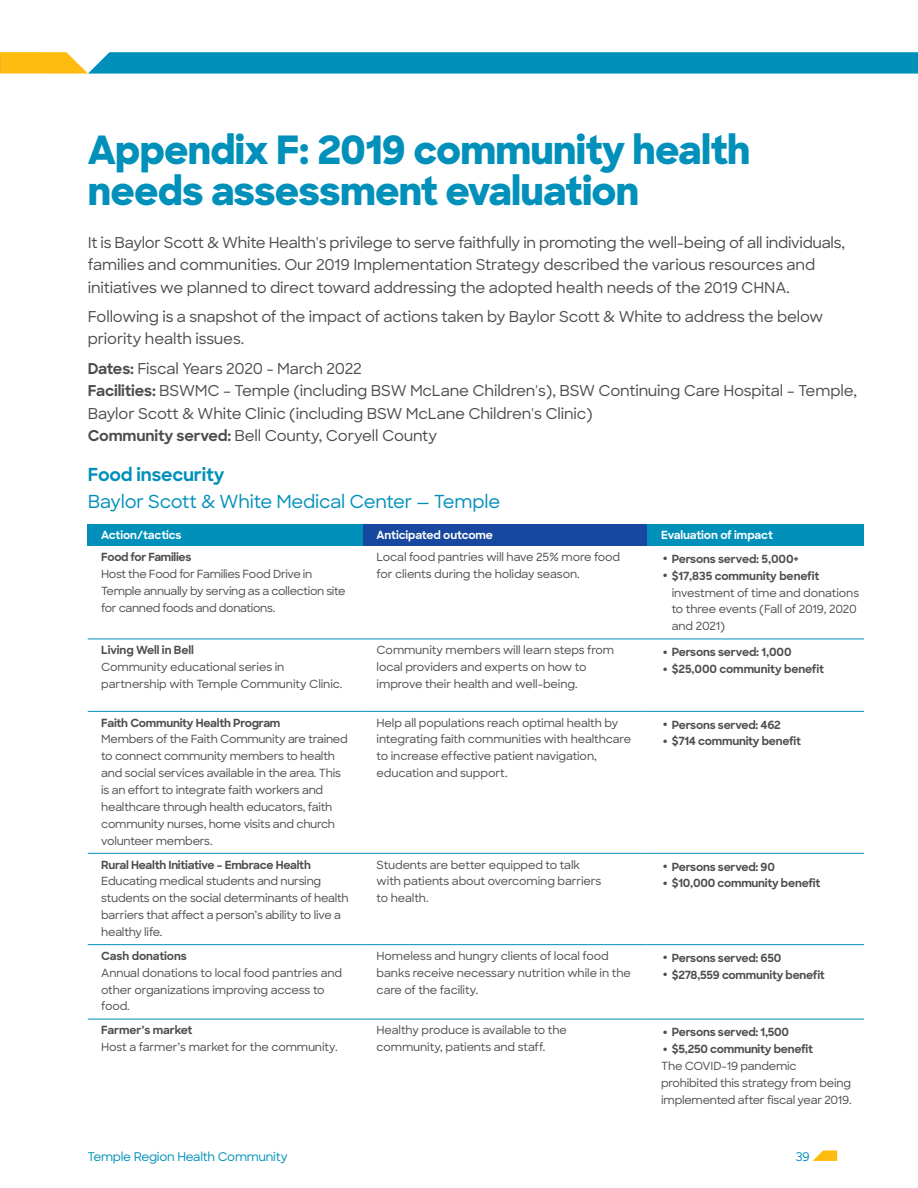
<style>
.page{position:relative;width:918px;height:1188px;background:#fff}
.page>*{position:absolute;margin:0;border:0;box-sizing:border-box;transform-origin:0 0}
.t1{font:800 39px/40.5px "Sharp Sans";letter-spacing:-.02em;color:#0090ba}
.t2{font:500 18px "Sharp Sans";letter-spacing:-.01em;color:#0090ba}
.t3{font:700 18px "Sharp Sans";letter-spacing:-.01em;color:#0090ba}
.t4{font:500 15px/22.5px "Sharp Sans";letter-spacing:-.01em;color:#4d4d4f}
.t5{font:500 12px "Sharp Sans";letter-spacing:-.02em;color:#0090ba}
.t6{font:500 11.25px/16.8px "Sharp Sans";letter-spacing:-.02em;color:#4d4d4f}
.t7{font:700 11.25px "Sharp Sans";letter-spacing:-.02em;color:#4d4d4f}
.t8{font:700 11.25px "Sharp Sans";letter-spacing:-.01em;color:#fff}
.s1{font-weight:700}
.s2{font-weight:500;font-size:22.5px}
.s3{font-size:22.5px}
</style>
<div class="page">
<svg style="left:813px;top:1150px;width:24px;height:11px"></svg>
<div style="left:88px;top:524px;width:275px;height:22px;background:#0090ba"></div>
<div style="left:363px;top:524px;width:285px;height:22px;background:#17479e"></div>
<div style="left:648px;top:524px;width:216px;height:22px;background:#0090ba"></div>
<svg style="left:363px;top:710px;width:501px;height:309px"></svg>
<hr style="left:88px;top:639px;width:275px;height:1px;background:#0090ba">
<hr style="left:88px;top:711px;width:275px;height:1px;background:#0090ba">
<hr style="left:88px;top:853px;width:275px;height:1px;background:#0090ba">
<hr style="left:88px;top:944px;width:275px;height:1px;background:#0090ba">
<hr style="left:363px;top:944px;width:285px;height:1px;background:#0090ba">
<hr style="left:648px;top:944px;width:216px;height:1px;background:#0090ba">
<hr style="left:88px;top:1019px;width:275px;height:1px;background:#0090ba">
<hr style="left:363px;top:639px;width:285px;height:1px;background:#0090ba">
<hr style="left:648px;top:639px;width:216px;height:1px;background:#0090ba">
<hr style="left:363px;top:711px;width:285px;height:1px;background:#0090ba">
<hr style="left:648px;top:711px;width:216px;height:1px;background:#0090ba">
<hr style="left:363px;top:853px;width:285px;height:1px;background:#0090ba">
<hr style="left:648px;top:853px;width:216px;height:1px;background:#0090ba">
<hr style="left:363px;top:1019px;width:285px;height:1px;background:#0090ba">
<hr style="left:648px;top:1019px;width:216px;height:1px;background:#0090ba">
<svg style="left:0;top:52px;width:918px;height:22px;background:#2199af"></svg>
<h1 class="t1" style="left:88px;top:128px;width:664px">Appendix F: 2019 community health needs assessment evaluation</h1>
<p class="t4" style="left:88px;top:230px;width:759px">It is Baylor Scott &amp; White Health's privilege to serve faithfully in promoting the well-being of all individuals, families and communities. Our 2019 Implementation Strategy described the various resources and initiatives we planned to direct toward addressing the adopted health needs of the 2019 CHNA.</p>
<h3 class="t4" style="left:88px;top:304px;width:737px">Following is a snapshot of the impact of actions taken by Baylor Scott &amp; White to address the below priority health issues.</h3>
<p class="t4" style="left:88px;top:356px;width:771px"><span class="s1">Dates:</span> Fiscal Years 2020 - March 2022<br><span class="s1">Facilities:</span> BSWMC – Temple (including BSW McLane Children's), BSW Continuing Care Hospital – Temple, Baylor Scott &amp; White Clinic (including BSW McLane Children's Clinic)<br><span class="s1">Community served:</span> Bell County, Coryell County</p>
<h2 class="t3" style="left:88px;top:461px;width:138px">Food insecurity</h2>
<h2 class="t2" style="left:88px;top:488px;width:414px">Baylor Scott &amp; White Medical Center — Temple</h2>
<p class="t8" style="left:101px;top:527px;width:82px">Action/tactics</p>
<p class="t8" style="left:377px;top:527px;width:118px">Anticipated outcome</p>
<p class="t8" style="left:661px;top:527px;width:113px">Evaluation of impact</p>
<p class="t7" style="left:101px;top:549px;width:92px">Food for Families</p>
<p class="t6" style="left:101px;top:565px;width:246px">Host the Food for Families Food Drive in<br>Temple annually by serving as a collection site for canned foods and donations.</p>
<p class="t6" style="left:377px;top:548px;width:245px">Local food pantries will have 25% more food for clients during the holiday season.</p>
<p class="t7" style="left:661px;top:550px;width:139px"><span class="s2">•</span> Persons served: 5,000+</p>
<p class="t6" style="left:672px;top:567px;width:189px;text-indent:-11px"><span class="s3">•</span> <span class="s1">$17,835 community benefit </span>investment of time and donations to three events (Fall of 2019, 2020 and 2021)</p>
<p class="t7" style="left:101px;top:642px;width:94px">Living Well in Bell</p>
<p class="t6" style="left:101px;top:658px;width:243px">Community educational series in partnership with Temple Community Clinic.</p>
<p class="t7" style="left:101px;top:714px;width:181px">Faith Community Health Program</p>
<p class="t6" style="left:101px;top:730px;width:248px">Members of the Faith Community are trained to connect community members to health and social services available in the area. This is an effort to integrate faith workers and healthcare through health educators, faith community nurses, home visits and church volunteer members.</p>
<p class="t7" style="left:101px;top:856px;width:211px">Rural Health Initiative – Embrace Health</p>
<p class="t6" style="left:101px;top:872px;width:249px">Educating medical students and nursing students on the social determinants of health barriers that affect a person’s ability to live a healthy life.</p>
<p class="t7" style="left:101px;top:947px;width:87px">Cash donations</p>
<p class="t6" style="left:101px;top:964px;width:242px">Annual donations to local food pantries and other organizations improving access to food.</p>
<p class="t7" style="left:101px;top:1022px;width:93px">Farmer’s market</p>
<p class="t6" style="left:101px;top:1038px;width:238px">Host a farmer’s market for the community.</p>
<p class="t6" style="left:377px;top:641px;width:239px">Community members will learn steps from local providers and experts on how to improve their health and well-being.</p>
<p class="t7" style="left:661px;top:644px;width:132px"><span class="s2">•</span> Persons served: 1,000</p>
<p class="t7" style="left:661px;top:661px;width:164px"><span class="s2">•</span> $25,000 community benefit</p>
<p class="t6" style="left:377px;top:714px;width:256px">Help all populations reach optimal health by integrating faith communities with healthcare to increase effective patient navigation, education and support.</p>
<p class="t7" style="left:661px;top:716px;width:121px"><span class="s2">•</span> Persons served: 462</p>
<p class="t7" style="left:661px;top:733px;width:141px"><span class="s2">•</span> $714 community benefit</p>
<p class="t6" style="left:377px;top:856px;width:226px">Students are better equipped to talk with patients about overcoming barriers to health.</p>
<p class="t7" style="left:661px;top:858px;width:115px"><span class="s2">•</span> Persons served: 90</p>
<p class="t7" style="left:661px;top:875px;width:161px"><span class="s2">•</span> $10,000 community benefit</p>
<p class="t6" style="left:377px;top:947px;width:256px">Homeless and hungry clients of local food banks receive necessary nutrition while in the care of the facility.</p>
<p class="t7" style="left:661px;top:949px;width:122px"><span class="s2">•</span> Persons served: 650</p>
<p class="t7" style="left:661px;top:966px;width:165px"><span class="s2">•</span> $278,559 community benefit</p>
<p class="t6" style="left:377px;top:1021px;width:192px">Healthy produce is available to the community, patients and staff.</p>
<p class="t7" style="left:661px;top:1024px;width:129px"><span class="s2">•</span> Persons served: 1,500</p>
<p class="t6" style="left:661px;top:1040px;width:192px"><span class="s3">•</span> <span class="s1">$5,250 community benefit<br></span>The COVID-19 pandemic prohibited this strategy from being implemented after fiscal year 2019.</p>
<p class="t5" style="left:88px;top:1147px;width:202px">Temple Region Health Community</p>
<p class="t5" style="left:796px;top:1147px;width:16px">39</p>
</div>
